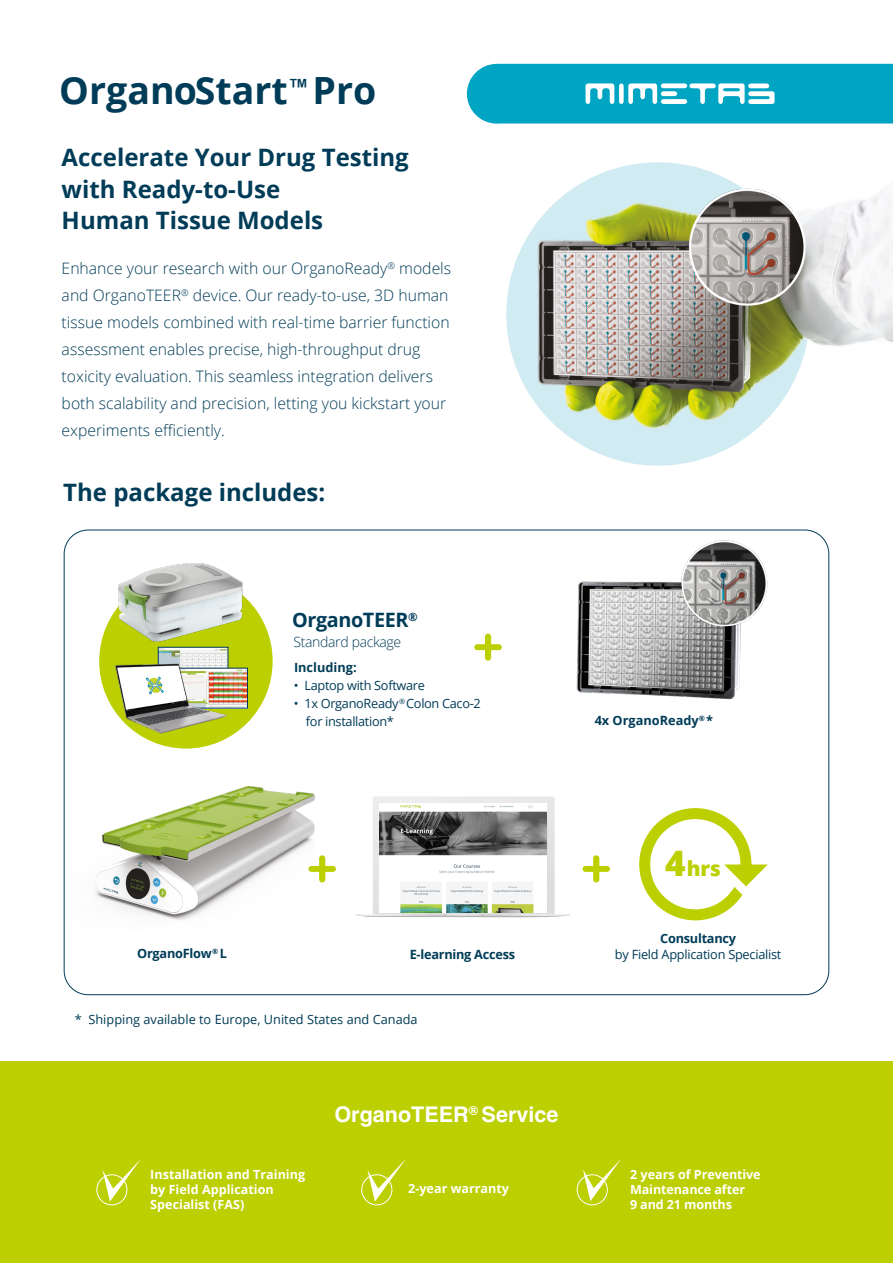
<style>
.page{position:relative;width:893px;height:1263px;background:#fff}
.page>*{position:absolute;margin:0;border:0;box-sizing:border-box;transform-origin:0 0}
.t1{font:700 37.5px "Open Sans";color:#003c58}
.t2{font:700 24px/31.8px "Open Sans";color:#003c58}
.t3{font:700 21.6px "Helvetica";color:#fff}
.t4{font:800 20.7px "Open Sans";color:#bccf00}
.t5{font:700 19.8px "Open Sans";letter-spacing:-.02em;color:#003c58}
.t6{font:300 15.75px/27px "Open Sans";color:#003c58}
.t7{font:300 14.1px "Open Sans";letter-spacing:-.025em;color:#003c58}
.t8{font:12.75px/18px "Open Sans";letter-spacing:-.02em;color:#003c58}
.t9{font:12.75px "Open Sans";color:#003c58}
.t10{font:700 12.75px "Open Sans";letter-spacing:-.02em;color:#003c58}
.t11{font:700 12.75px "Open Sans";color:#003c58}
.t12{font:700 12.6px/15.1px "Open Sans";color:#fff}
.s1{font-size:34.95px}
</style>
<div class="page">
<div style="left:0;top:1062px;width:893px;height:201px;background:#bccf00"></div>
<div style="left:506px;top:162px;width:304px;height:304px;background:#d1ebf3;border-radius:50%"></div>
<img style="left:506px;top:162px;width:387px;height:273px">
<img style="left:95px;top:786px;width:220px;height:134px">
<div style="left:99px;top:574px;width:174px;height:174px;background:#bccf00;border-radius:50%"></div>
<img style="left:160px;top:651px;width:66px;height:12px">
<img style="left:227px;top:670px;width:19px;height:36px">
<div style="left:178px;top:668px;width:70px;height:40px;border:1px solid #003c58"></div>
<img style="left:116px;top:663px;width:111px;height:71px">
<img style="left:108px;top:563px;width:146px;height:88px">
<img style="left:356px;top:796px;width:215px;height:121px">
<svg style="left:376px;top:896px;width:4px;height:14px"></svg>
<img style="left:380px;top:803px;width:167px;height:109px">
<svg style="left:516px;top:805px;width:11px;height:3px"></svg>
<svg style="left:639px;top:808px;width:129px;height:112px"></svg>
<img style="left:576px;top:581px;width:165px;height:119px">
<img style="left:665px;top:529px;width:111px;height:109px">
<svg style="left:467px;top:64px;width:426px;height:60px"></svg>
<svg style="left:308px;top:855px;width:28px;height:27px"></svg>
<svg style="left:583px;top:855px;width:27px;height:27px"></svg>
<svg style="left:474px;top:634px;width:28px;height:27px"></svg>
<div style="left:96px;top:1174px;width:31px;height:31px;border:1px solid #fff;border-radius:50%"></div>
<svg style="left:102px;top:1159px;width:39px;height:43px"></svg>
<div style="left:361px;top:1174px;width:31px;height:31px;border:1px solid #fff;border-radius:50%"></div>
<svg style="left:367px;top:1159px;width:39px;height:43px"></svg>
<div style="left:577px;top:1174px;width:31px;height:31px;border:1px solid #fff;border-radius:50%"></div>
<svg style="left:583px;top:1158px;width:39px;height:43px"></svg>
<h1 class="t1" style="left:59px;top:64px;width:319px">OrganoStart<sup>™</sup> Pro</h1>
<h2 class="t2" style="left:62px;top:141px;width:349px">Accelerate Your Drug Testing with Ready-to-Use<br>Human Tissue Models</h2>
<p class="t6" style="left:62px;top:255px;width:391px">Enhance your research with our OrganoReady<sup>®</sup> models and OrganoTEER<sup>®</sup> device. Our ready-to-use, 3D human tissue models combined with real-time barrier function assessment enables precise, high-throughput drug toxicity evaluation. This seamless integration delivers both scalability and precision, letting you kickstart your experiments efficiently.</p>
<h2 class="t2" style="left:63px;top:476px;width:264px">The package includes:</h2>
<p class="t5" style="left:292px;top:606px;width:127px">OrganoTEER<sup>®</sup></p>
<p class="t7" style="left:294px;top:632px;width:109px">Standard package</p>
<p class="t11" style="left:294px;top:658px;width:64px">Including:</p>
<p class="t8" style="left:294px;top:676px;width:133px">• Laptop with Software</p>
<p class="t8" style="left:306px;top:694px;width:176px;text-indent:-12px">• 1x OrganoReady<sup>®</sup>Colon Caco-2 for installation*</p>
<p class="t11" style="left:595px;top:711px;width:120px">4x OrganoReady<sup>®</sup> *</p>
<p class="t10" style="left:137px;top:944px;width:91px">OrganoFlow<sup>®</sup> L</p>
<p class="t10" style="left:410px;top:945px;width:107px">E-learning Access</p>
<p class="t9" style="left:75px;top:1011px;width:344px">* Shipping available to Europe, United States and Canada</p>
<p class="t12" style="left:150px;top:1166px;width:156px">Installation and Training by Field Application<br>Specialist (FAS)</p>
<h3 class="t3" style="left:334px;top:1101px;width:226px">OrganoTEER<sup>®</sup> Service</h3>
<p class="t12" style="left:408px;top:1181px;width:102px">2-year warranty</p>
<h3 class="t4" style="left:665px;top:852px;width:57px"><span class="s1">4</span>hrs</h3>
<p class="t10" style="left:660px;top:929px;width:77px">Consultancy</p>
<p class="t8" style="left:615px;top:945px;width:168px">by Field Application Specialist</p>
<p class="t12" style="left:630px;top:1166px;width:132px">2 years of Preventive<br>Maintenance after<br>9 and 21 months</p>
</div>
